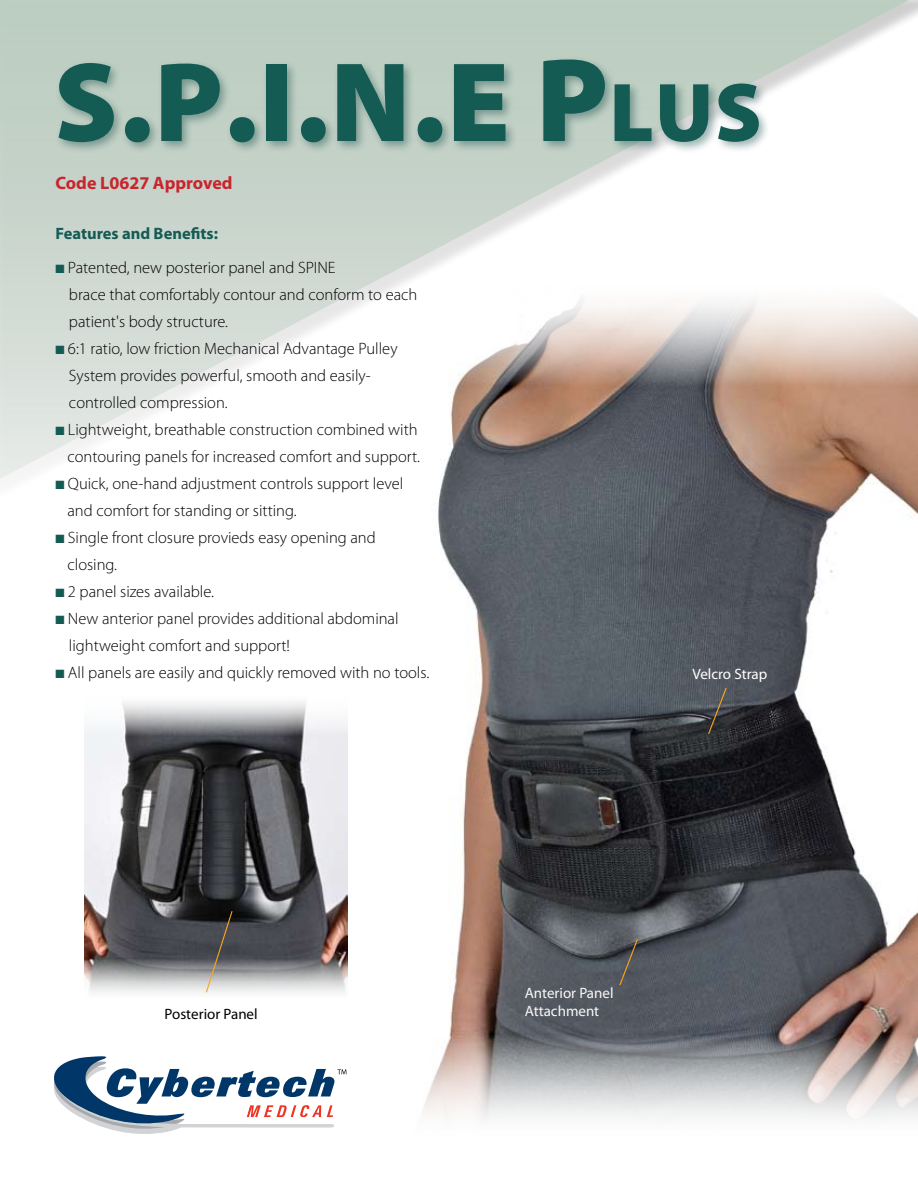
<style>
.page{position:relative;width:918px;height:1188px;background:#fff}
.page>*{position:absolute;margin:0;border:0;box-sizing:border-box;transform-origin:0 0}
.t1{font:900 114px "Myriad Pro";color:#145b54}
.t2{font:700 18px "Myriad Pro";color:#c9252c}
.t3{font:300 16.5px/27px "Myriad Pro";color:#000}
.t4{font:700 16.5px "Myriad Pro";color:#145b54}
.t5{font:15px/18px "Myriad Pro";color:#f8f8f9}
.t6{font:15px "Myriad Pro";color:#000}
.t7{font:15px "Myriad Pro";color:#fff}
.s1{font-size:120px}
.s2{font-size:84px}
.s3{color:#145b54}
</style>
<div class="page">
<img style="left:423px;top:502px;width:495px;height:617px">
<img style="left:84px;top:702px;width:264px;height:291px">
<svg style="left:205px;top:910px;width:28px;height:83px;background:#6d6b6a"></svg>
<svg style="left:707px;top:687px;width:21px;height:48px"></svg>
<div style="left:0;top:0;width:918px;height:502px;background:#000;opacity:.4"></div>
<svg style="left:0;top:0;width:918px;height:486px"></svg>
<svg style="left:54px;top:1056px;width:293px;height:78px"></svg>
<svg style="left:618px;top:938px;width:21px;height:49px"></svg>
<div style="left:54px;top:55px;width:716px;height:99px;background:#07423d;opacity:.4"></div>
<h1 class="t1" style="left:54px;top:38px;width:703px">S<span class="s1">.</span>P<span class="s1">.</span>I<span class="s1">.</span>N<span class="s1">.</span>E <span class="s1">P</span><span class="s2">lus</span></h1>
<p class="t2" style="left:56px;top:171px;width:179px">Code L0627 Approved</p>
<p class="t4" style="left:56px;top:222px;width:164px">Features and Benefits:</p>
<p class="t3" style="left:69px;top:254px;width:350px;text-indent:-13px"><span class="s3">■</span> Patented, new posterior panel and SPINE<br>brace that comfortably contour and conform to each patient's body structure.</p>
<p class="t3" style="left:69px;top:335px;width:330px;text-indent:-13px"><span class="s3">■</span> 6:1 ratio, low friction Mechanical Advantage Pulley<br>System provides powerful, smooth and easily&shy;controlled compression.</p>
<p class="t3" style="left:56px;top:416px;width:366px;text-align:right"><span class="s3">■</span> Lightweight, breathable construction combined with contouring panels for increased comfort and support.</p>
<p class="t3" style="left:67px;top:470px;width:337px;text-indent:-12px"><span class="s3">■</span> Quick, one-hand adjustment controls support level and comfort for standing or sitting.</p>
<p class="t3" style="left:67px;top:524px;width:310px;text-indent:-12px"><span class="s3">■</span> Single front closure provieds easy opening and closing.</p>
<p class="t3" style="left:56px;top:578px;width:160px"><span class="s3">■</span> 2 panel sizes available.</p>
<p class="t3" style="left:69px;top:605px;width:331px;text-indent:-13px"><span class="s3">■</span> New anterior panel provides additional abdominal lightweight comfort and support!</p>
<p class="t3" style="left:56px;top:659px;width:375px"><span class="s3">■</span> All panels are easily and quickly removed with no tools.</p>
<p class="t7" style="left:693px;top:665px;width:76px">Velcro Strap</p>
<p class="t6" style="left:165px;top:1005px;width:95px">Posterior Panel</p>
<p class="t5" style="left:525px;top:984px;width:90px">Anterior Panel<br>Attachment</p>
</div>
